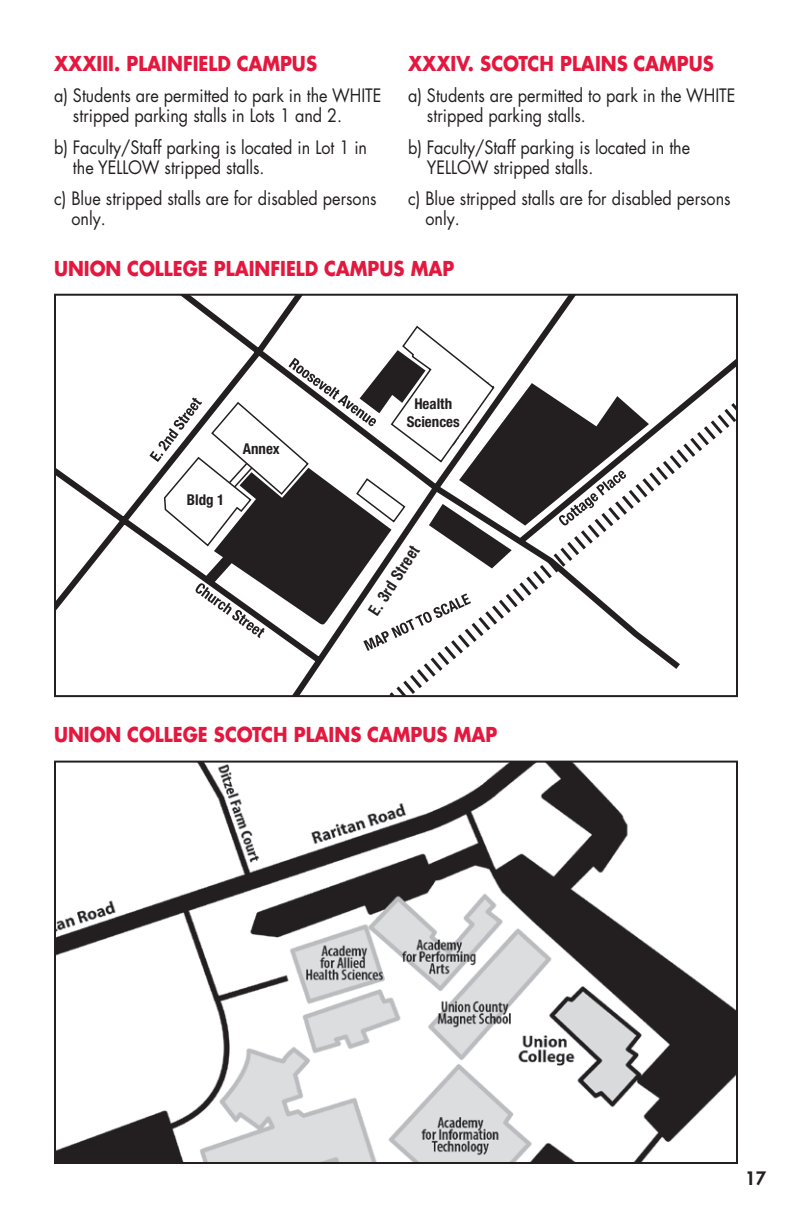
<style>
.page{position:relative;width:792px;height:1224px;background:#fff}
.page>*{position:absolute;margin:0;border:0;box-sizing:border-box;transform-origin:0 0}
.t1{font:700 20px "Futura LT Pro";color:#e4183e;scale:.9 1}
.t2{font:18px/20px "Futura LT Pro";color:#231f20;scale:.9 1}
.t3{font:800 18px "Futura LT Pro";color:#231f20}
.t4{font:700 condensed 15.6px "Helvetica";color:#231f20}
.t5{font:700 condensed 15px/18px "Helvetica Neue";color:#231f20;text-align:center}
</style>
<div class="page">
<svg style="left:57px;top:297px;width:518px;height:312px"></svg>
<svg style="left:293px;top:360px;width:442px;height:334px"></svg>
<svg style="left:149px;top:325px;width:500px;height:326px"></svg>
<div style="left:54px;top:294px;width:684px;height:403px;border:2px solid #231f20"></div>
<img style="left:57px;top:764px;width:678px;height:397px">
<div style="left:54px;top:761px;width:684px;height:403px;border:2px solid #231f20"></div>
<p class="t1" style="left:54px;top:48px;width:294px">XXXIII. PLAINFIELD CAMPUS</p>
<p class="t2" style="left:73px;top:85px;width:344px;text-indent:-19px">a) Students are permitted to park in the WHITE stripped parking stalls in Lots 1 and 2.</p>
<p class="t2" style="left:73px;top:137px;width:328px;text-indent:-19px">b) Faculty/Staff parking is located in Lot 1 in the YELLOW stripped stalls.</p>
<p class="t2" style="left:71px;top:188px;width:341px;text-indent:-17px">c) Blue stripped stalls are for disabled persons only.</p>
<p class="t1" style="left:408px;top:48px;width:341px">XXXIV. SCOTCH PLAINS CAMPUS</p>
<p class="t2" style="left:427px;top:85px;width:344px;text-indent:-19px">a) Students are permitted to park in the WHITE stripped parking stalls.</p>
<p class="t2" style="left:427px;top:137px;width:294px;text-indent:-19px">b) Faculty/Staff parking is located in the<br>YELLOW stripped stalls.</p>
<p class="t2" style="left:425px;top:188px;width:341px;text-indent:-17px">c) Blue stripped stalls are for disabled persons only.</p>
<p class="t1" style="left:54px;top:253px;width:446px">UNION COLLEGE PLAINFIELD CAMPUS MAP</p>
<p class="t5" style="left:187px;top:491px;width:39px">Bldg 1</p>
<p class="t5" style="left:243px;top:439px;width:39px">Annex</p>
<p class="t5" style="left:407px;top:394px;width:55px">Health<br>Sciences</p>
<p class="t4" style="left:364px;top:609px;width:82px;rotate:-57deg">E. 3rd Street</p>
<p class="t1" style="left:54px;top:719px;width:494px">UNION COLLEGE SCOTCH PLAINS CAMPUS MAP</p>
<p class="t3" style="left:745px;top:1164px;width:22px">17</p>
</div>
